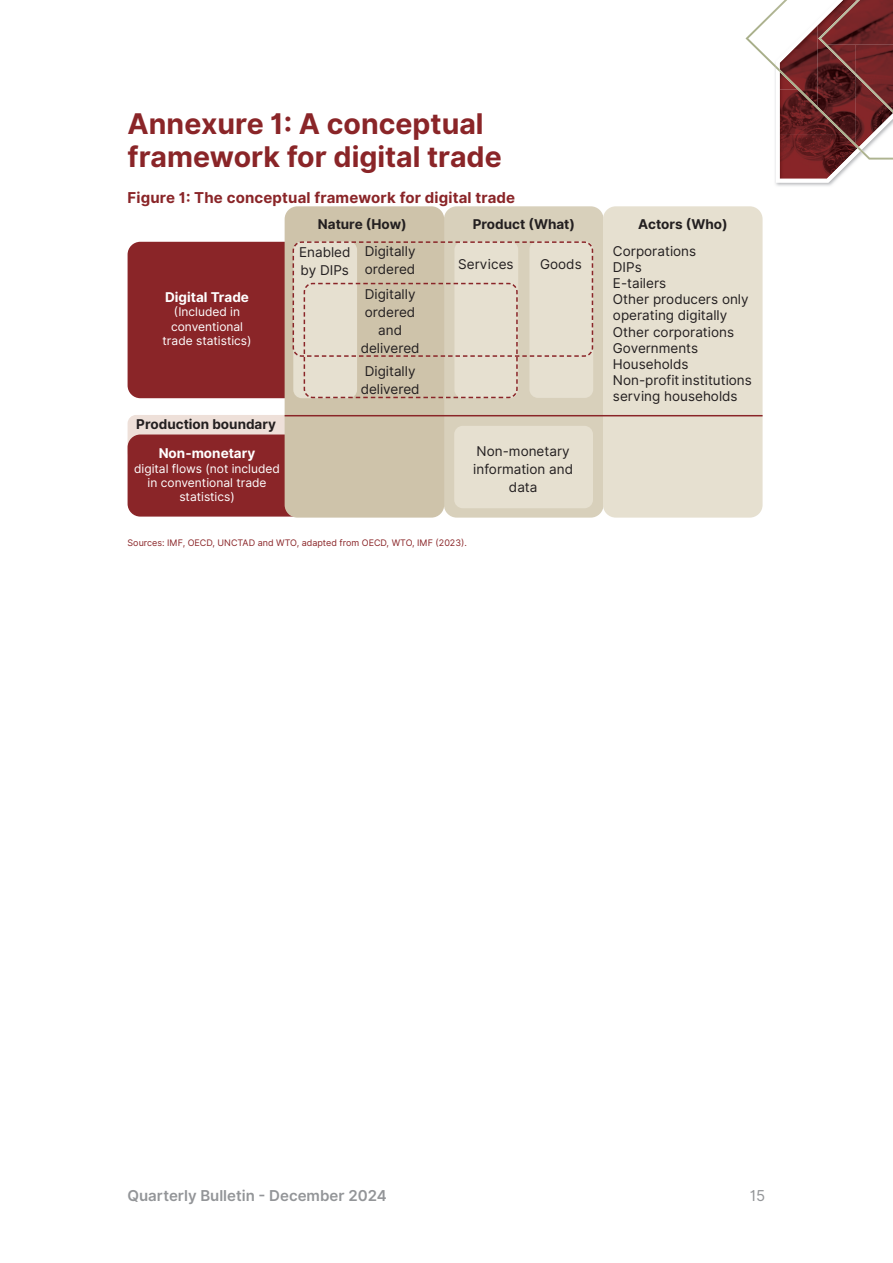
<style>
.page{position:relative;width:893px;height:1263px;background:#fff}
.page>*{position:absolute;margin:0;border:0;box-sizing:border-box;transform-origin:0 0}
.t1{font:700 28.5px/33px "Inter";color:#8a2528}
.t2{font:700 15px "Inter";letter-spacing:.01em;color:#8a2528}
.t3{font:600 15px "Inter";color:#939598}
.t4{font:15px "Inter";color:#939598}
.t5{font:13.5px/16.2px "Inter";color:#231f20;text-align:center}
.t6{font:700 13.5px "Inter";color:#231f20}
.t7{font:700 13.5px "Inter";color:#fff}
.t8{font:12px/14.4px "Inter";color:#fff;text-align:center}
.t9{font:9px "Inter";color:#8a2528}
</style>
<div class="page">
<div style="left:128px;top:415px;width:259px;height:46px;background:#eee0d9;border-radius:9px"></div>
<div style="left:444px;top:206px;width:159px;height:312px;background:#d8d0bb;border-radius:13px"></div>
<div style="left:454px;top:426px;width:139px;height:82px;background:#e6e0d0;border-radius:9px"></div>
<div style="left:128px;top:242px;width:250px;height:156px;background:#8a2528;border-radius:13px"></div>
<div style="left:128px;top:434px;width:259px;height:83px;background:#8a2528;border-radius:13px"></div>
<div style="left:285px;top:206px;width:159px;height:312px;background:#cec3aa;border-radius:13px"></div>
<div style="left:603px;top:206px;width:160px;height:312px;background:#e6e0d0;border-radius:13px"></div>
<hr style="left:285px;top:415px;width:478px;height:1px;background:#8a2528">
<svg style="left:292px;top:241px;width:302px;height:158px"></svg>
<img style="left:775px;top:183px;width:58px;height:3px">
<img style="left:745px;top:10px;width:29px;height:56px">
<svg style="left:774px;top:0;width:119px;height:183px"></svg>
<img style="left:819px;top:0;width:41px;height:38px">
<img style="left:818px;top:38px;width:40px;height:37px">
<img style="left:855px;top:75px;width:38px;height:38px">
<h1 class="t1" style="left:128px;top:107px;width:376px">Annexure 1: A conceptual framework for digital trade</h1>
<p class="t2" style="left:128px;top:186px;width:389px">Figure 1: The conceptual framework for digital trade</p>
<p class="t7" style="left:165px;top:287px;width:85px">Digital Trade</p>
<p class="t8" style="left:163px;top:305px;width:90px">(Included in conventional trade statistics)</p>
<p class="t6" style="left:136px;top:415px;width:141px">Production boundary</p>
<p class="t7" style="left:159px;top:443px;width:98px">Non-monetary</p>
<p class="t8" style="left:134px;top:461px;width:147px">digital flows (not included in conventional trade statistics)</p>
<p class="t6" style="left:318px;top:214px;width:90px">Nature (How)</p>
<p class="t6" style="left:473px;top:214px;width:104px">Product (What)</p>
<p class="t6" style="left:638px;top:214px;width:91px">Actors (Who)</p>
<p class="t5" style="left:299px;top:244px;width:53px;line-height:18px;text-align:left">Enabled by DIPs</p>
<p class="t5" style="left:613px;top:243px;width:140px;text-align:left">Corporations<br>DIPs<br>E-tailers<br>Other producers only operating digitally<br>Other corporations<br>Governments<br>Households<br>Non-profit institutions serving households</p>
<p class="t5" style="left:365px;top:242px;width:52px;line-height:18px;text-align:left">Digitally ordered</p>
<p class="t5" style="left:540px;top:256px;width:43px">Goods</p>
<p class="t5" style="left:458px;top:256px;width:57px">Services</p>
<p class="t5" style="left:361px;top:285px;width:60px;line-height:18px">Digitally ordered and delivered</p>
<p class="t5" style="left:361px;top:362px;width:60px;line-height:18px">Digitally delivered</p>
<p class="t5" style="left:473px;top:442px;width:101px;line-height:18px">Non-monetary information and data</p>
<p class="t9" style="left:128px;top:536px;width:341px">Sources: IMF, OECD, UNCTAD and WTO, adapted from OECD, WTO, IMF (2023).</p>
<p class="t3" style="left:128px;top:1185px;width:261px">Quarterly Bulletin - December 2024</p>
<p class="t4" style="left:750px;top:1185px;width:17px">15</p>
</div>
